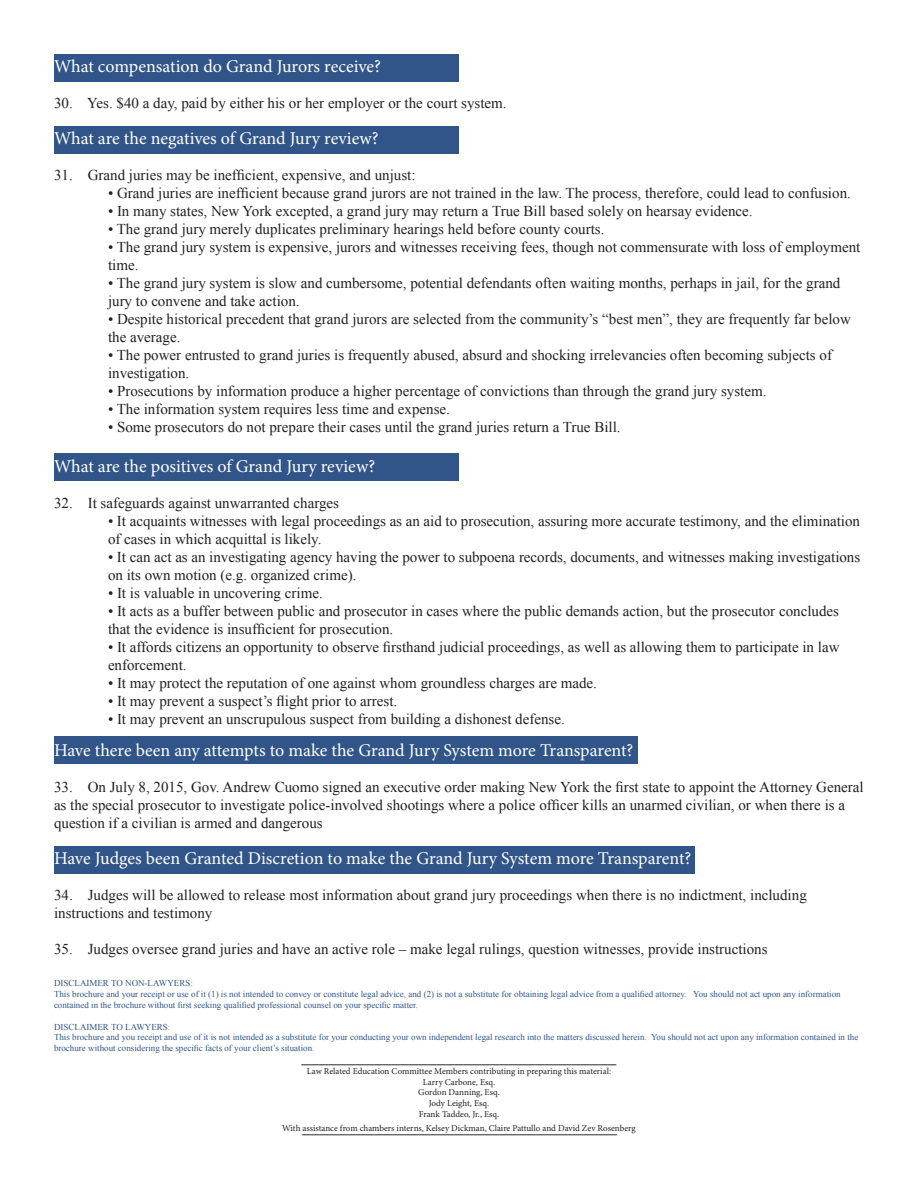
<style>
.page{position:relative;width:918px;height:1188px;background:#fff}
.page>*{position:absolute;margin:0;border:0;box-sizing:border-box;transform-origin:0 0}
.t1{font:18px "Minion Pro";letter-spacing:-.01em;color:#fff}
.t2{font:18px "Minion Pro";color:#231f20}
.t3{font:15px/18px "Times New Roman";color:#231f20}
.t4{font:9px/10.8px "Times New Roman";color:#315588}
.t5{font:9px "Minion Pro";letter-spacing:.005em;color:#231f20}
</style>
<div class="page">
<div style="left:55px;top:847px;width:640px;height:27px;background:#315588"></div>
<div style="left:54px;top:736px;width:584px;height:28px;background:#315588"></div>
<div style="left:54px;top:453px;width:404px;height:27px;background:#315588"></div>
<div style="left:54px;top:54px;width:404px;height:28px;background:#315588"></div>
<div style="left:54px;top:127px;width:404px;height:27px;background:#315588"></div>
<p class="t1" style="left:54px;top:54px;width:329px">What compensation do Grand Jurors receive?</p>
<p class="t3" style="left:54px;top:94px;width:454px">30. Yes. $40 a day, paid by either his or her employer or the court system.</p>
<p class="t1" style="left:54px;top:126px;width:326px">What are the negatives of Grand Jury review?</p>
<p class="t3" style="left:54px;top:166px;width:363px">31. Grand juries may be inefficient, expensive, and unjust:</p>
<p class="t3" style="left:108px;top:184px;width:744px">• Grand juries are inefficient because grand jurors are not trained in the law. The process, therefore, could lead to confusion.</p>
<p class="t3" style="left:108px;top:202px;width:646px">• In many states, New York excepted, a grand jury may return a True Bill based solely on hearsay evidence.</p>
<p class="t3" style="left:108px;top:220px;width:498px">• The grand jury merely duplicates preliminary hearings held before county courts.</p>
<p class="t3" style="left:108px;top:238px;width:754px">• The grand jury system is expensive, jurors and witnesses receiving fees, though not commensurate with loss of employment time.</p>
<p class="t3" style="left:108px;top:274px;width:734px">• The grand jury system is slow and cumbersome, potential defendants often waiting months, perhaps in jail, for the grand jury to convene and take action.</p>
<p class="t3" style="left:108px;top:310px;width:744px">• Despite historical precedent that grand jurors are selected from the community’s “best men”, they are frequently far below the average.</p>
<p class="t3" style="left:108px;top:346px;width:726px">• The power entrusted to grand juries is frequently abused, absurd and shocking irrelevancies often becoming subjects of investigation.</p>
<p class="t3" style="left:108px;top:382px;width:660px">• Prosecutions by information produce a higher percentage of convictions than through the grand jury system.</p>
<p class="t3" style="left:108px;top:400px;width:344px">• The information system requires less time and expense.</p>
<p class="t3" style="left:108px;top:418px;width:514px">• Some prosecutors do not prepare their cases until the grand juries return a True Bill.</p>
<p class="t1" style="left:54px;top:454px;width:323px">What are the positives of Grand Jury review?</p>
<p class="t3" style="left:54px;top:493px;width:287px">32. It safeguards against unwarranted charges</p>
<p class="t3" style="left:108px;top:511px;width:754px">• It acquaints witnesses with legal proceedings as an aid to prosecution, assuring more accurate testimony, and the elimination of cases in which acquittal is likely.</p>
<p class="t3" style="left:108px;top:547px;width:754px">• It can act as an investigating agency having the power to subpoena records, documents, and witnesses making investigations on its own motion (e.g. organized crime).</p>
<p class="t3" style="left:108px;top:583px;width:216px">• It is valuable in uncovering crime.</p>
<p class="t3" style="left:108px;top:601px;width:733px">• It acts as a buffer between public and prosecutor in cases where the public demands action, but the prosecutor concludes that the evidence is insufficient for prosecution.</p>
<p class="t3" style="left:108px;top:637px;width:733px">• It affords citizens an opportunity to observe firsthand judicial proceedings, as well as allowing them to participate in law enforcement.</p>
<p class="t3" style="left:108px;top:673px;width:490px">• It may protect the reputation of one against whom groundless charges are made.</p>
<p class="t3" style="left:108px;top:691px;width:291px">• It may prevent a suspect’s flight prior to arrest.</p>
<p class="t3" style="left:108px;top:709px;width:458px">• It may prevent an unscrupulous suspect from building a dishonest defense.</p>
<p class="t1" style="left:54px;top:738px;width:581px">Have there been any attempts to make the Grand Jury System more Transparent?</p>
<p class="t3" style="left:54px;top:778px;width:811px">33. On July 8, 2015, Gov. Andrew Cuomo signed an executive order making New York the first state to appoint the Attorney General as the special prosecutor to investigate police-involved shootings where a police officer kills an unarmed civilian, or when there is a question if a civilian is armed and dangerous</p>
<p class="t1" style="left:54px;top:846px;width:639px">Have Judges been Granted Discretion to make the Grand Jury System more Transparent?</p>
<p class="t3" style="left:54px;top:886px;width:754px">34. Judges will be allowed to release most information about grand jury proceedings when there is no indictment, including instructions and testimony</p>
<p class="t3" style="left:54px;top:940px;width:715px">35. Judges oversee grand juries and have an active role – make legal rulings, question witnesses, provide instructions</p>
<p class="t4" style="left:54px;top:978px;width:140px">DISCLAIMER TO NON-LAWYERS:</p>
<p class="t4" style="left:54px;top:989px;width:788px">This brochure and your receipt or use of it (1) is not intended to convey or constitute legal advice, and (2) is not a substitute for obtaining legal advice from a qualified attorney. You should not act upon any information contained in the brochure without first seeking qualified professional counsel on your specific matter.</p>
<p class="t4" style="left:54px;top:1021px;width:118px">DISCLAIMER TO LAWYERS:</p>
<p class="t4" style="left:54px;top:1032px;width:806px">This brochure and you receipt and use of it is not intended as a substitute for your conducting your own independent legal research into the matters discussed herein. You should not act upon any information contained in the brochure without considering the specific facts of your client’s situation.</p>
<p class="t2" style="left:302px;top:1045px;width:316px">___________________________________</p>
<p class="t5" style="left:307px;top:1065px;width:306px">Law Related Education Committee Members contributing in preparing this material:</p>
<p class="t5" style="left:423px;top:1076px;width:74px">Larry Carbone, Esq.</p>
<p class="t5" style="left:418px;top:1087px;width:83px">Gordon Danning, Esq.</p>
<p class="t5" style="left:429px;top:1097px;width:62px">Jody Leight, Esq.</p>
<p class="t5" style="left:419px;top:1108px;width:82px">Frank Taddeo, Jr., Esq.</p>
<p class="t5" style="left:282px;top:1123px;width:355px">With assistance from chambers interns, Kelsey Dickman, Claire Pattullo and David Zev Rosenberg</p>
<p class="t2" style="left:302px;top:1115px;width:316px">___________________________________</p>
</div>
